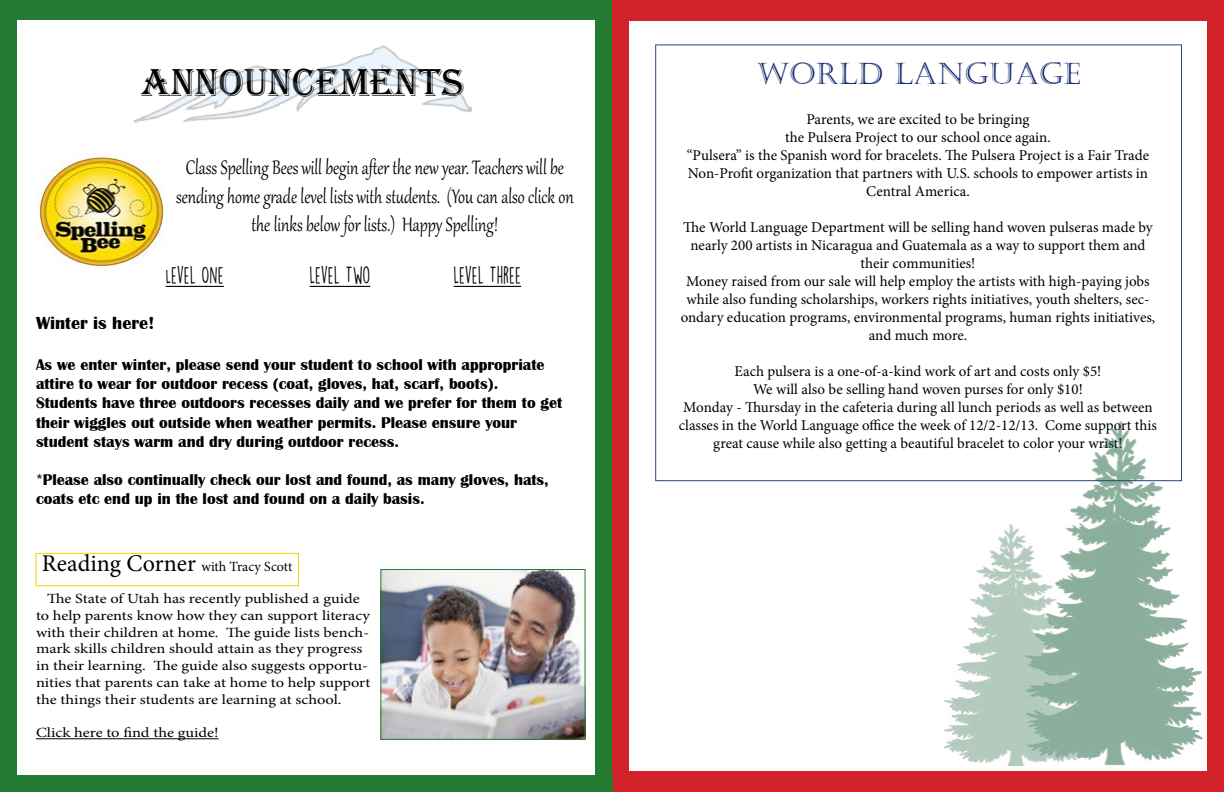
<style>
.page{position:relative;width:1224px;height:792px;background:#fff}
.page>*{position:absolute;margin:0;border:0;box-sizing:border-box;transform-origin:0 0}
.t1{font:40px "Algerian";color:#000}
.t2{font:30px "Castellar";color:#13266e}
.t3{font:24px/28.8px "Gabriola";color:#000;text-align:center;scale:.81 1}
.t4{font:22px "DK Lemon Yellow Sun";letter-spacing:-.005em;color:#000;scale:.81 1}
.t5{font:700 18px "Britannic";color:#000}
.t6{font:700 16px/19.2px "Britannic";color:#000}
.t7{font:15px/18px "Minion Pro";color:#000;text-align:center}
.t8{font:14px/16.8px "Minion Pro";color:#000;scale:1.17 1}
.t9{font:14px "Minion Pro";color:#000}
.s1{font-size:24px}
</style>
<div class="page">
<div style="left:612px;top:0;width:612px;height:21px;background:#d2232a"></div>
<div style="left:1208px;top:0;width:16px;height:792px;background:#d2232a"></div>
<div style="left:612px;top:8px;width:17px;height:784px;background:#d2232a"></div>
<div style="left:612px;top:771px;width:612px;height:21px;background:#d2232a"></div>
<img style="left:944px;top:420px;width:258px;height:346px">
<div style="left:36px;top:553px;width:263px;height:33px;border:1px solid #f2d300"></div>
<hr style="left:36px;top:738px;width:183px;height:1px;background:#000">
<div style="left:0;top:0;width:612px;height:19px;background:#247b32"></div>
<div style="left:0;top:776px;width:612px;height:16px;background:#247b32"></div>
<div style="left:0;top:0;width:16px;height:792px;background:#247b32"></div>
<div style="left:596px;top:0;width:16px;height:792px;background:#247b32"></div>
<img style="left:133px;top:45px;width:339px;height:78px">
<hr style="left:166px;top:286px;width:58px;height:1px;background:#000">
<hr style="left:310px;top:286px;width:60px;height:1px;background:#000">
<hr style="left:454px;top:286px;width:67px;height:1px;background:#000">
<img style="left:382px;top:571px;width:202px;height:167px">
<div style="left:380px;top:569px;width:206px;height:171px;border:1px solid #247b32"></div>
<img style="left:36px;top:156px;width:128px;height:114px">
<h1 class="t1" style="left:141px;top:60px;width:325px">ANNOUNCEMENTS</h1>
<h3 class="t3" style="left:176px;top:151px;width:492px">Class Spelling Bees will begin after the new year. Teachers will be sending home grade level lists with students. (You can also click on the links below for lists.) Happy Spelling!</h3>
<h3 class="t4" style="left:166px;top:262px;width:73px">LEVEL ONE</h3>
<h3 class="t4" style="left:310px;top:262px;width:76px">LEVEL TWO</h3>
<h3 class="t4" style="left:454px;top:262px;width:85px">LEVEL THREE</h3>
<p class="t5" style="left:36px;top:313px;width:120px">Winter is here!</p>
<p class="t6" style="left:36px;top:355px;width:528px">As we enter winter, please send your student to school with appropriate attire to wear for outdoor recess (coat, gloves, hat, scarf, boots).<br>Students have three outdoors recesses daily and we prefer for them to get their wiggles out outside when weather permits. Please ensure your student stays warm and dry during outdoor recess.</p>
<p class="t6" style="left:36px;top:470px;width:514px">*Please also continually check our lost and found, as many gloves, hats, coats etc end up in the lost and found on a daily basis.</p>
<p class="t9" style="left:42px;top:558px;width:252px"><span class="s1">Reading Corner</span> with Tracy Scott</p>
<p class="t8" style="left:36px;top:590px;width:287px;text-indent:11px">The State of Utah has recently published a guide to help parents know how they can support literacy with their children at home. The guide lists bench&shy;mark skills children should attain as they progress in their learning. The guide also suggests opportu&shy;nities that parents can take at home to help support the things their students are learning at school.</p>
<p class="t8" style="left:36px;top:725px;width:158px">Click here to find the guide!</p>
<h2 class="t2" style="left:756px;top:56px;width:326px">WORLD LANGUAGE</h2>
<p class="t7" style="left:687px;top:110px;width:464px">Parents, we are excited to be bringing<br>the Pulsera Project to our school once again.<br>“Pulsera” is the Spanish word for bracelets. The Pulsera Project is a Fair Trade Non-Profit organization that partners with U.S. schools to empower artists in Central America.</p>
<p class="t7" style="left:681px;top:218px;width:476px">The World Language Department will be selling hand woven pulseras made by nearly 200 artists in Nicaragua and Guatemala as a way to support them and their communities!<br>Money raised from our sale will help employ the artists with high-paying jobs while also funding scholarships, workers rights initiatives, youth shelters, sec&shy;ondary education programs, environmental programs, human rights initiatives, and much more.</p>
<p class="t7" style="left:679px;top:362px;width:480px">Each pulsera is a one-of-a-kind work of art and costs only $5!<br>We will also be selling hand woven purses for only $10!<br>Monday - Thursday in the cafeteria during all lunch periods as well as between classes in the World Language office the week of 12/2-12/13. Come support this great cause while also getting a beautiful bracelet to color your wrist!</p>
</div>
